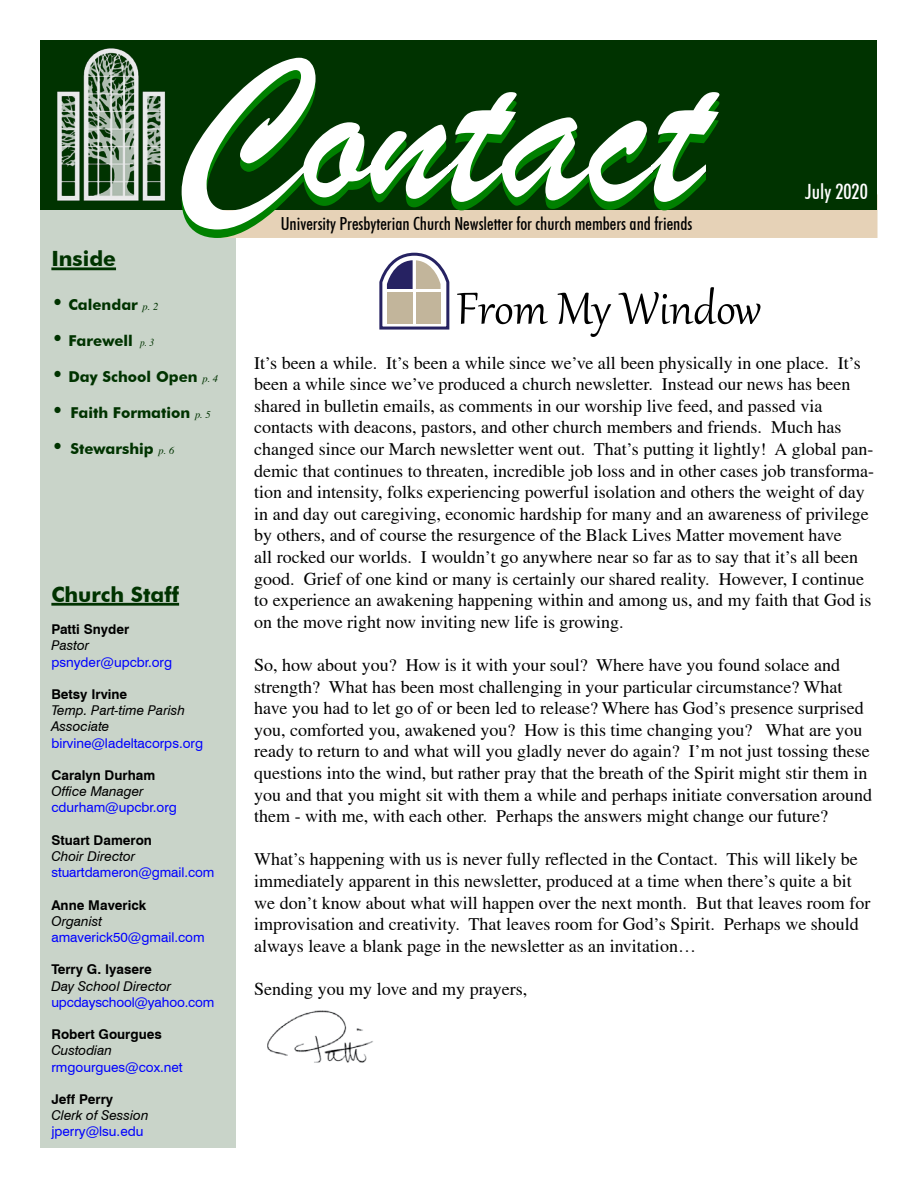
<style>
.page{position:relative;width:918px;height:1188px;background:#fff}
.page>*{position:absolute;margin:0;border:0;box-sizing:border-box;transform-origin:0 0}
.t1{font:54.75px "Gabriola";color:#000}
.t2{font:700 21px "Futura BT";color:#030}
.t3{font:500 condensed 21px "Futura BT";color:#fff}
.t4{font:18px/21.6px "Times";color:#000}
.t5{font:500 condensed 18px "Futura BT";color:#000}
.t6{font:700 15px "Futura BT";color:#030}
.t7{font:13.5px "Swiss 721 BT";color:#00f}
.t8{font:italic 13.5px/16.2px "Swiss 721 BT";color:#000}
.t9{font:700 13.5px "Swiss 721 BT";color:#000}
.s1{font-size:21px}
.s2{font-family:"Times";font-weight:400;font-style:italic;font-size:10.5px}
</style>
<div class="page">
<div style="left:40px;top:184px;width:196px;height:964px;background:#c9d4c9"></div>
<div style="left:719px;top:210px;width:159px;height:28px;background:#e6d2b7"></div>
<div style="left:40px;top:40px;width:838px;height:170px;background:#030"></div>
<img style="left:57px;top:48px;width:109px;height:153px">
<svg style="left:193px;top:230px;width:526px;height:8px;background:#d5ccaa"></svg>
<svg style="left:182px;top:58px;width:537px;height:172px"></svg>
<hr style="left:51px;top:603px;width:128px;height:3px;background:#030">
<svg style="left:379px;top:252px;width:71px;height:78px"></svg>
<div style="left:387px;top:292px;width:26px;height:31px;background:#c2b59b"></div>
<div style="left:416px;top:292px;width:25px;height:31px;background:#c2b59b"></div>
<hr style="left:51px;top:267px;width:65px;height:3px;background:#030">
<img style="left:267px;top:1011px;width:106px;height:52px">
<p class="t2" style="left:51px;top:246px;width:66px">Inside</p>
<p class="t6" style="left:51px;top:295px;width:108px"><span class="s1">•</span> Calendar <span class="s2">p. 2</span></p>
<p class="t6" style="left:51px;top:331px;width:104px"><span class="s1">•</span> Farewell <span class="s2">p. 3</span></p>
<p class="t6" style="left:51px;top:367px;width:168px"><span class="s1">•</span> Day School Open <span class="s2">p. 4</span></p>
<p class="t6" style="left:51px;top:403px;width:161px"><span class="s1">•</span> Faith Formation <span class="s2">p. 5</span></p>
<p class="t6" style="left:51px;top:439px;width:124px"><span class="s1">•</span> Stewarship <span class="s2">p. 6</span></p>
<p class="t2" style="left:51px;top:582px;width:129px">Church Staff</p>
<p class="t9" style="left:51px;top:621px;width:79px">Patti Snyder</p>
<p class="t8" style="left:51px;top:637px;width:39px">Pastor</p>
<p class="t7" style="left:51px;top:654px;width:122px">psnyder@upcbr.org</p>
<p class="t9" style="left:51px;top:686px;width:77px">Betsy Irvine</p>
<p class="t8" style="left:51px;top:702px;width:135px">Temp. Part-time Parish<br>Associate</p>
<p class="t7" style="left:51px;top:735px;width:153px">birvine@ladeltacorps.org</p>
<p class="t9" style="left:51px;top:767px;width:105px">Caralyn Durham</p>
<p class="t8" style="left:51px;top:783px;width:94px">Office Manager</p>
<p class="t7" style="left:51px;top:799px;width:127px">cdurham@upcbr.org</p>
<p class="t9" style="left:51px;top:832px;width:102px">Stuart Dameron</p>
<p class="t8" style="left:51px;top:848px;width:85px">Choir Director</p>
<p class="t7" style="left:51px;top:864px;width:165px">stuartdameron@gmail.com</p>
<p class="t9" style="left:51px;top:897px;width:96px">Anne Maverick</p>
<p class="t8" style="left:51px;top:913px;width:52px">Organist</p>
<p class="t7" style="left:51px;top:929px;width:155px">amaverick50@gmail.com</p>
<p class="t9" style="left:51px;top:961px;width:102px">Terry G. Iyasere</p>
<p class="t8" style="left:51px;top:978px;width:121px">Day School Director</p>
<p class="t7" style="left:51px;top:994px;width:165px">upcdayschool@yahoo.com</p>
<p class="t9" style="left:51px;top:1026px;width:112px">Robert Gourgues</p>
<p class="t8" style="left:51px;top:1042px;width:62px">Custodian</p>
<p class="t7" style="left:51px;top:1059px;width:133px">rmgourgues@cox.net</p>
<p class="t9" style="left:51px;top:1091px;width:63px">Jeff Perry</p>
<p class="t8" style="left:51px;top:1107px;width:99px">Clerk of Session</p>
<p class="t7" style="left:51px;top:1123px;width:94px">jperry@lsu.edu</p>
<p class="t5" style="left:281px;top:213px;width:413px">University Presbyterian Church Newsletter for church members and friends</p>
<h1 class="t1" style="left:457px;top:273px;width:306px">From My Window</h1>
<p class="t3" style="left:806px;top:179px;width:64px">July 2020</p>
<p class="t4" style="left:254px;top:352px;width:621px">It’s been a while. It’s been a while since we’ve all been physically in one place. It’s been a while since we’ve produced a church newsletter. Instead our news has been shared in bulletin emails, as comments in our worship live feed, and passed via contacts with deacons, pastors, and other church members and friends. Much has changed since our March newsletter went out. That’s putting it lightly! A global pan&shy;demic that continues to threaten, incredible job loss and in other cases job transforma&shy;tion and intensity, folks experiencing powerful isolation and others the weight of day in and day out caregiving, economic hardship for many and an awareness of privilege by others, and of course the resurgence of the Black Lives Matter movement have<br>all rocked our worlds. I wouldn’t go anywhere near so far as to say that it’s all been good. Grief of one kind or many is certainly our shared reality. However, I continue to experience an awakening happening within and among us, and my faith that God is on the move right now inviting new life is growing.</p>
<p class="t4" style="left:254px;top:654px;width:619px">So, how about you? How is it with your soul? Where have you found solace and strength? What has been most challenging in your particular circumstance? What have you had to let go of or been led to release? Where has God’s presence surprised you, comforted you, awakened you? How is this time changing you? What are you ready to return to and what will you gladly never do again? I’m not just tossing these questions into the wind, but rather pray that the breath of the Spirit might stir them in you and that you might sit with them a while and perhaps initiate conversation around them - with me, with each other. Perhaps the answers might change our future?</p>
<p class="t4" style="left:254px;top:849px;width:618px">What’s happening with us is never fully reflected in the Contact. This will likely be immediately apparent in this newsletter, produced at a time when there’s quite a bit we don’t know about what will happen over the next month. But that leaves room for improvisation and creativity. That leaves room for God’s Spirit. Perhaps we should always leave a blank page in the newsletter as an invitation…</p>
<p class="t4" style="left:254px;top:978px;width:274px">Sending you my love and my prayers,</p>
</div>
